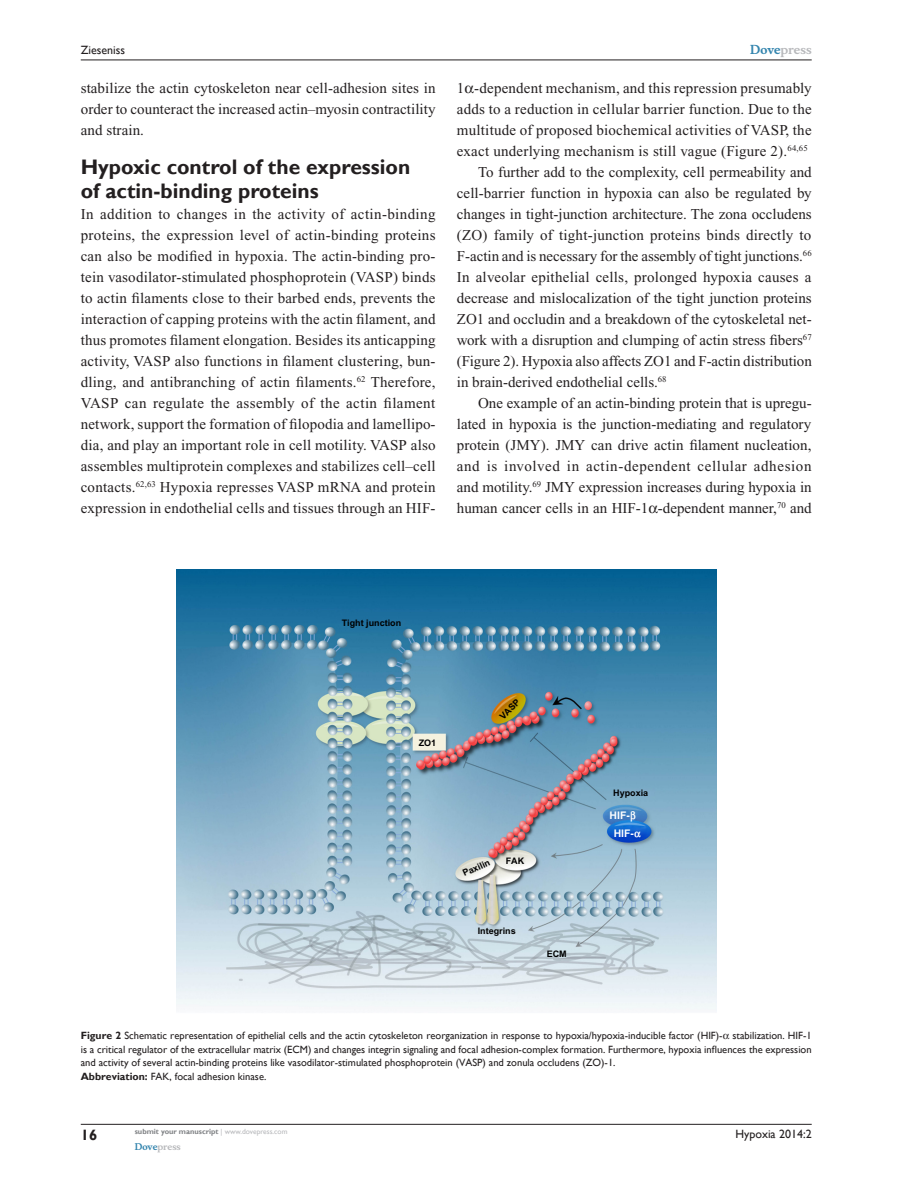
<style>
.page{position:relative;width:918px;height:1188px;background:#fff}
.page>*{position:absolute;margin:0;border:0;box-sizing:border-box;transform-origin:0 0}
.t1{font:700 21px/24px "Gill Sans";color:#231f20}
.TxF{font:15px/21px "Times New Roman";letter-spacing:.015em;color:#231f20;text-align:justify}
.Tx{font:15px/21px "Times New Roman";color:#231f20;text-align:justify}
.t2{font:700 15px "Gill Sans";color:#231f20}
.t3{font:12px "Gill Sans";color:#231f20}
.t4{font:700 12px "Musee";color:#b8b9bc}
.FC{font:10.5px/13.5px "Gill Sans";color:#231f20;text-align:justify}
.t5{font:700 10.5px/17.7px "Arial";color:#fff;text-align:center}
.t6{font:700 9px "Arial";color:#000}
.t7{font:700 9px "Musee";color:#b8b9bc}
.t8{font:700 7.5px "Gill Sans";color:#808285}
.s1{color:#3485ae}
.s2{font-weight:700}
.s3{font-weight:400;color:#b8b9bc}
</style>
<div class="page">
<hr style="left:81px;top:1124px;width:731px;height:1px;background:#231f20">
<hr style="left:81px;top:60px;width:731px;height:1px;background:#231f20">
<img style="left:176px;top:570px;width:540px;height:440px">
<svg style="left:631px;top:810px;width:5px;height:11px"></svg>
<svg style="left:634px;top:831px;width:7px;height:6px"></svg>
<p class="t3" style="left:81px;top:43px;width:46px">Zieseniss</p>
<p class="Tx" style="left:81px;top:77px;width:356px">stabilize the actin cytoskeleton near cell-adhesion sites in order to counteract the increased actin–myosin contractility and strain.</p>
<h1 class="t1" style="left:81px;top:155px;width:331px">Hypoxic control of the expression of actin-binding proteins</h1>
<p class="TxF" style="left:81px;top:203px;width:356px">In addition to changes in the activity of actin-binding proteins, the expression level of actin-binding proteins can also be modified in hypoxia. The actin-binding pro&shy;tein vasodilator-stimulated phosphoprotein (VASP) binds to actin filaments close to their barbed ends, prevents the interaction of capping proteins with the actin filament, and thus promotes filament elongation. Besides its anticapping activity, VASP also functions in filament clustering, bun&shy;dling, and antibranching of actin filaments.<sup>62</sup> Therefore, VASP can regulate the assembly of the actin filament network, support the formation of filopodia and lamellipo&shy;dia, and play an important role in cell motility. VASP also assembles multiprotein complexes and stabilizes cell–cell contacts.<sup>62,63</sup> Hypoxia represses VASP mRNA and protein expression in endothelial cells and tissues through an HIF-</p>
<p class="t4" style="left:750px;top:43px;width:63px"><span class="s1">Dove</span>press</p>
<p class="TxF" style="left:457px;top:77px;width:356px">1 -dependent mechanism, and this repression presumably adds to a reduction in cellular barrier function. Due to the multitude of proposed biochemical activities of VASP, the exact underlying mechanism is still vague (Figure 2).<sup>64,65</sup></p>
<p class="Tx" style="left:457px;top:161px;width:356px;text-indent:21px">To further add to the complexity, cell permeability and cell-barrier function in hypoxia can also be regulated by changes in tight-junction architecture. The zona occludens (ZO) family of tight-junction proteins binds directly to F-actin and is necessary for the assembly of tight junctions.<sup>66<br></sup>In alveolar epithelial cells, prolonged hypoxia causes a decrease and mislocalization of the tight junction proteins ZO1 and occludin and a breakdown of the cytoskeletal net&shy;work with a disruption and clumping of actin stress fibers<sup>67 </sup>(Figure 2). Hypoxia also affects ZO1 and F-actin distribution in brain-derived endothelial cells.<sup>68</sup></p>
<p class="Tx" style="left:457px;top:392px;width:356px;text-indent:21px">One example of an actin-binding protein that is upregu&shy;lated in hypoxia is the junction-mediating and regulatory protein (JMY). JMY can drive actin filament nucleation, and is involved in actin-dependent cellular adhesion and motility.<sup>69</sup> JMY expression increases during hypoxia in human cancer cells in an HIF-1 -dependent manner,<sup>70</sup> and</p>
<p class="t6" style="left:342px;top:618px;width:61px">Tight junction</p>
<p class="t6" style="left:419px;top:738px;width:19px">ZO1</p>
<p class="t6" style="left:497px;top:714px;width:26px;rotate:-45deg">VASP</p>
<p class="t6" style="left:461px;top:868px;width:31px;rotate:-24deg">Paxilin</p>
<p class="t6" style="left:506px;top:856px;width:20px">FAK</p>
<p class="t6" style="left:478px;top:926px;width:40px">Integrins</p>
<p class="t6" style="left:547px;top:948px;width:21px">ECM</p>
<p class="t6" style="left:613px;top:787px;width:37px">Hypoxia</p>
<p class="t5" style="left:610px;top:806px;width:26px">HIF-<br>HIF-</p>
<p class="FC" style="left:81px;top:1029px;width:732px"><span class="s2">Figure 2</span> Schematic representation of epithelial cells and the actin cytoskeleton reorganization in response to hypoxia/hypoxia-inducible factor (HIF)- stabilization. HIF-1 is a critical regulator of the extracellular matrix (ECM) and changes integrin signaling and focal adhesion-complex formation. Furthermore, hypoxia influences the expression and activity of several actin-binding proteins like vasodilator-stimulated phosphoprotein (VASP) and zonula occludens (ZO)-1.</p>
<p class="FC" style="left:81px;top:1069px;width:187px"><span class="s2">Abbreviation:</span> FAK, focal adhesion kinase.</p>
<p class="t2" style="left:81px;top:1126px;width:18px">16</p>
<p class="t8" style="left:135px;top:1127px;width:154px">submit your manuscript <span class="s3">| www.dovepress.com</span></p>
<p class="t7" style="left:135px;top:1141px;width:48px"><span class="s1">Dove</span>press</p>
<p class="t3" style="left:736px;top:1127px;width:78px">Hypoxia 2014:2</p>
</div>
